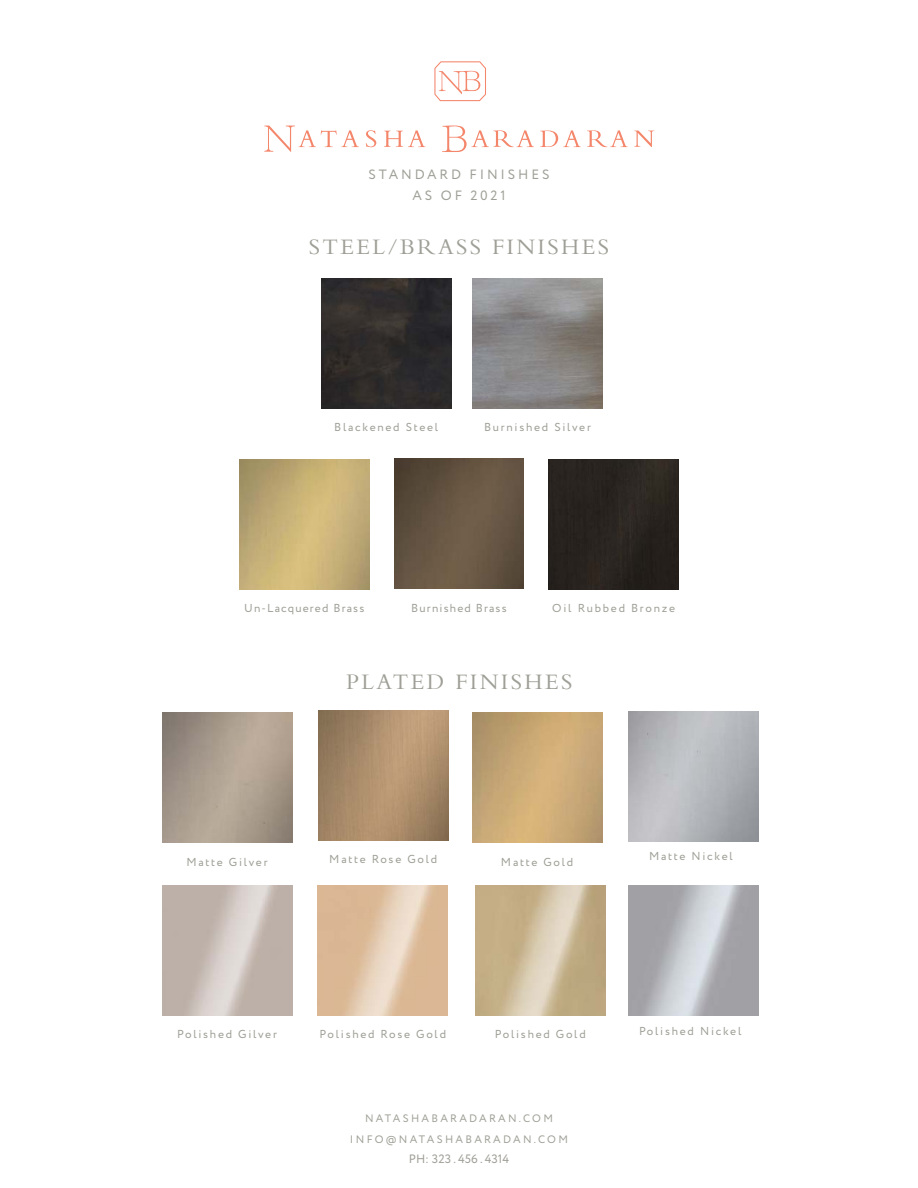
<style>
.page{position:relative;width:918px;height:1188px;background:#fff}
.page>*{position:absolute;margin:0;border:0;box-sizing:border-box;transform-origin:0 0}
.t1{font:23.1px "Bembo";letter-spacing:.1em;color:#9f9f97}
.t2{font:13.5px "Circe";letter-spacing:.21em;color:#9f9f97}
.t3{font:12.15px "Circe";color:#9f9e97}
.t4{font:11.55px "Circe";letter-spacing:.15em;color:#9f9f97}
.t5{font:11.55px "Circe";letter-spacing:.1em;color:#9f9f97}
.t6{font:10.8px "Circe";letter-spacing:.21em;color:#9f9f97}
</style>
<div class="page">
<img style="left:318px;top:711px;width:130px;height:130px">
<img style="left:472px;top:713px;width:130px;height:130px">
<svg style="left:264px;top:126px;width:95px;height:26px"></svg>
<svg style="left:366px;top:130px;width:10px;height:17px"></svg>
<svg style="left:384px;top:130px;width:41px;height:17px"></svg>
<svg style="left:442px;top:126px;width:92px;height:26px"></svg>
<svg style="left:540px;top:130px;width:41px;height:17px"></svg>
<svg style="left:587px;top:130px;width:41px;height:17px"></svg>
<svg style="left:634px;top:131px;width:20px;height:16px"></svg>
<svg style="left:434px;top:61px;width:52px;height:40px"></svg>
<div style="left:549px;top:459px;width:130px;height:130px;background:#28231f"></div>
<img style="left:239px;top:459px;width:130px;height:130px">
<img style="left:394px;top:459px;width:130px;height:130px">
<img style="left:321px;top:278px;width:130px;height:130px">
<img style="left:473px;top:278px;width:129px;height:130px">
<p class="t2" style="left:369px;top:165px;width:182px">STANDARD FINISHES</p>
<p class="t2" style="left:413px;top:187px;width:95px">AS OF 2021</p>
<p class="t1" style="left:309px;top:234px;width:302px">STEEL/BRASS FINISHES</p>
<p class="t4" style="left:334px;top:420px;width:105px">Blackened Steel</p>
<p class="t4" style="left:484px;top:420px;width:108px">Burnished Silver</p>
<p class="t5" style="left:244px;top:600px;width:121px">Un-Lacquered Brass</p>
<p class="t5" style="left:411px;top:600px;width:97px">Burnished Brass</p>
<p class="t4" style="left:552px;top:600px;width:124px">Oil Rubbed Bronze</p>
<p class="t1" style="left:346px;top:668px;width:228px">PLATED FINISHES</p>
<p class="t4" style="left:186px;top:854px;width:83px">Matte Gilver</p>
<p class="t4" style="left:329px;top:852px;width:109px">Matte Rose Gold</p>
<p class="t4" style="left:501px;top:854px;width:74px">Matte Gold</p>
<p class="t4" style="left:649px;top:848px;width:85px">Matte Nickel</p>
<p class="t4" style="left:177px;top:1027px;width:101px">Polished Gilver</p>
<p class="t4" style="left:320px;top:1027px;width:128px">Polished Rose Gold</p>
<p class="t4" style="left:495px;top:1027px;width:92px">Polished Gold</p>
<p class="t6" style="left:365px;top:1111px;width:189px">NATASHABARADARAN.COM</p>
<p class="t6" style="left:350px;top:1132px;width:220px">INFO@NATASHABARADAN.COM</p>
<p class="t3" style="left:409px;top:1151px;width:102px">PH: 323 . 456 . 4314</p>
<p class="t4" style="left:639px;top:1023px;width:104px">Polished Nickel</p>
</div>
